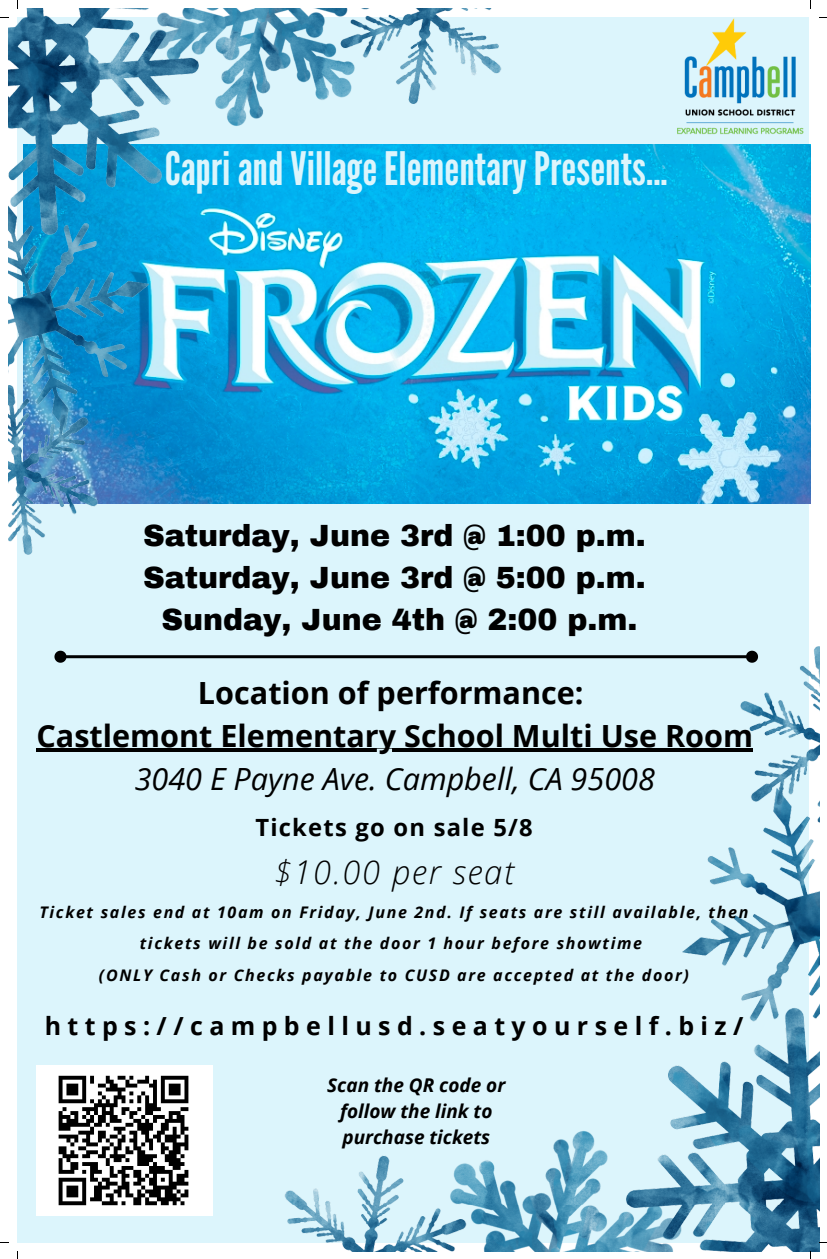
<style>
.page{position:relative;width:827px;height:1259px;background:#fff}
.page>*{position:absolute;margin:0;border:0;box-sizing:border-box;transform-origin:0 0}
.t1{font:46px "League Gothic";color:#dcf5fc}
.t2{font:italic 300 32.7px "Open Sans";letter-spacing:.05em;color:#000}
.t3{font:700 30.5px/42.8px "Open Sans";color:#000;text-align:center}
.t4{font:italic 30.5px "Open Sans";color:#000}
.t5{font:900 30px/42px "Archivo";color:#000;text-align:center}
.t6{font:700 24.9px "Open Sans";letter-spacing:.255em;color:#000}
.t7{font:700 23.7px "Open Sans";letter-spacing:.05em;color:#000}
.t8{font:italic 700 19px/26.2px "Open Sans";color:#000;text-align:center}
.t9{font:italic 700 16px/31.5px "Open Sans";letter-spacing:.105em;color:#000;text-align:center}
</style>
<div class="page">
<div style="left:17px;top:17px;width:791px;height:1224px;background:#dcf5fc"></div>
<img style="left:677px;top:19px;width:126px;height:116px">
<img style="left:515px;top:144px;width:295px;height:359px">
<img style="left:8px;top:8px;width:507px;height:546px">
<img style="left:269px;top:646px;width:549px;height:604px">
<hr style="left:66px;top:655px;width:680px;height:3px;background:#000">
<svg style="left:54px;top:650px;width:14px;height:13px"></svg>
<svg style="left:743px;top:648px;width:16px;height:16px"></svg>
<img style="left:37px;top:1065px;width:175px;height:149px">
<hr style="left:36px;top:748px;width:716px;height:3px;background:#000">
<h1 class="t1" style="left:165px;top:142px;width:504px">CapriandVillageElementaryPresents...</h1>
<h3 class="t5" style="left:143px;top:515px;width:504px">Saturday, June 3rd @ 1:00 p.m.<br>Saturday, June 3rd @ 5:00 p.m.<br>Sunday, June 4th @ 2:00 p.m.</h3>
<h3 class="t3" style="left:36px;top:670px;width:717px">Location of performance:<br>Castlemont Elementary School Multi Use Room</h3>
<h3 class="t4" style="left:135px;top:756px;width:521px">3040 E Payne Ave. Campbell, CA 95008</h3>
<h3 class="t7" style="left:255px;top:811px;width:279px">Tickets go on sale 5/8</h3>
<h2 class="t2" style="left:273px;top:848px;width:241px">$10.00 per seat</h2>
<p class="t9" style="left:39px;top:895px;width:710px">Ticket sales end at 10am on Friday, June 2nd. If seats are still available, then tickets will be sold at the door 1 hour before showtime<br>(ONLY Cash or Checks payable to CUSD are accepted at the door)</p>
<h3 class="t6" style="left:45px;top:1007px;width:699px">https://campbellusd.seatyourself.biz/</h3>
<p class="t8" style="left:327px;top:1071px;width:179px">Scan the QR code or follow the link to purchase tickets</p>
</div>
